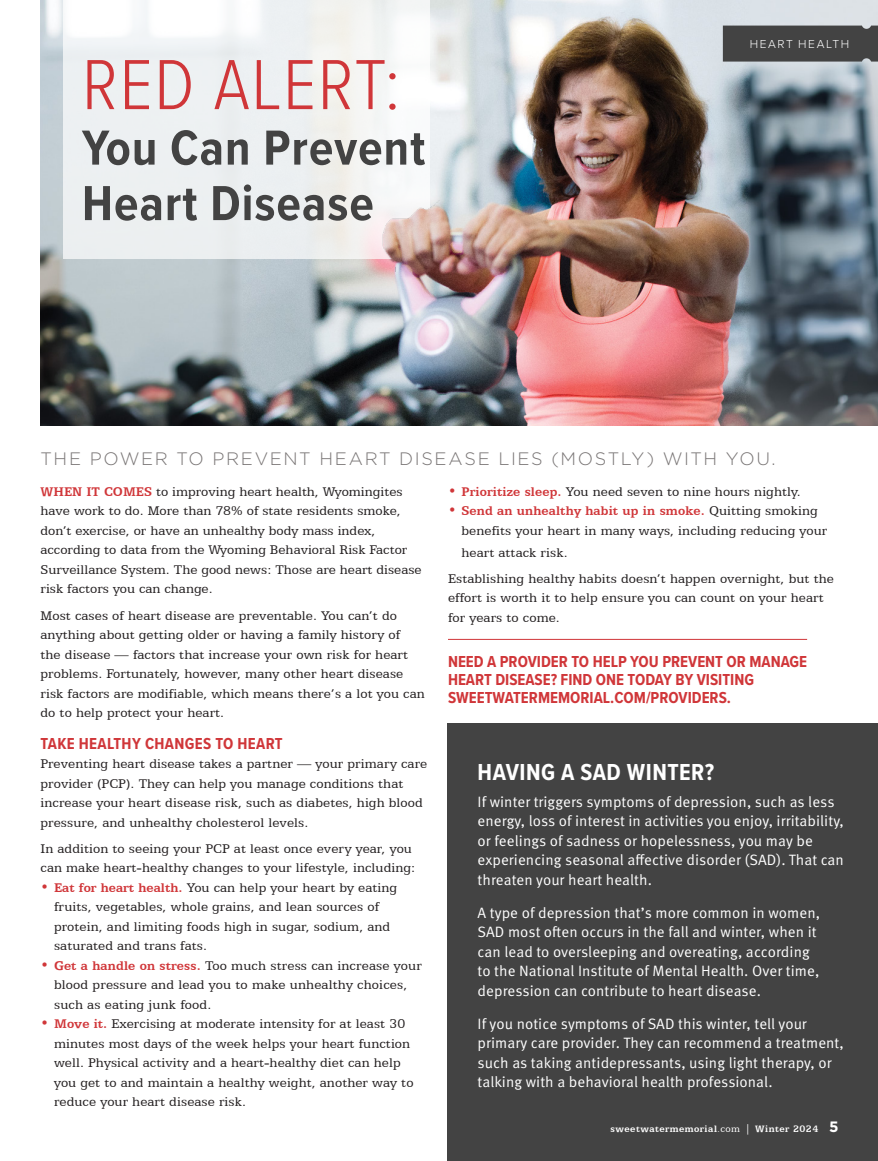
<style>
.page{position:relative;width:878px;height:1161px;background:#fff}
.page>*{position:absolute;margin:0;border:0;box-sizing:border-box;transform-origin:0 0}
.t1{font:300 73.5px "Proxima Nova Cond";letter-spacing:.02em;color:#d03639}
.t2{font:700 51px/55.5px "Proxima Nova Cond";letter-spacing:.02em;color:#434343}
.t3{font:700 24px "Proxima Nova Cond";letter-spacing:.02em;color:#fff}
.t4{font:300 18px "Gotham";letter-spacing:.09em;color:#797575}
.t5{font:700 16.5px/18px "Proxima Nova Cond";color:#d03639}
.t6{font:700 16.5px "Proxima Nova Cond";letter-spacing:.02em;color:#d03639}
.t7{font:15px/19.5px "Meta Pro Norm";letter-spacing:.005em;color:#fff}
.t8{font:14.25px/19.5px "Egyptian 505 BT";letter-spacing:.005em;color:#231f20}
.t9{font:300 12px "Proxima Nova";letter-spacing:.125em;color:#fff}
.t10{font:700 10.5px "Egyptian 505 BT";letter-spacing:.045em;color:#fff}
.s1{font-weight:700;color:#d03639}
.s2{font-family:"Gotham";font-weight:300}
.s3{font-weight:400}
.s4{font-family:"Minion Pro";font-weight:400}
.s5{font-family:"Gotham";font-size:15px}
</style>
<div class="page">
<img style="left:40px;top:0;width:838px;height:426px">
<div style="left:64px;top:0;width:366px;height:259px;background:linear-gradient(to bottom,#f5f7f7,#ebeeee)"></div>
<div style="left:447px;top:723px;width:431px;height:438px;background:#434343"></div>
<hr style="left:448px;top:639px;width:359px;height:1px;background:#d03639">
<img style="left:365px;top:200px;width:112px;height:72px">
<div style="left:722px;top:26px;width:156px;height:36px;background:#434343"></div>
<h1 class="t1" style="left:82px;top:31px;width:320px">RED ALERT:</h1>
<h2 class="t2" style="left:82px;top:119px;width:345px">You Can Prevent<br>Heart Disease</h2>
<p class="t9" style="left:749px;top:35px;width:101px">HEART HEALTH</p>
<p class="t4" style="left:40px;top:447px;width:736px">THE POWER TO PREVENT HEART DISEASE LIES (MOSTLY) WITH YOU.</p>
<p class="t8" style="left:40px;top:482px;width:382px"><span class="s1">WHEN IT COMES</span> to improving heart health, Wyomingites have work to do. More than 78% of state residents smoke, don’t exercise, or have an unhealthy body mass index, according to data from the Wyoming Behavioral Risk Factor Surveillance System. The good news: Those are heart disease risk factors you can change.</p>
<p class="t8" style="left:40px;top:605px;width:386px">Most cases of heart disease are preventable. You can’t do anything about getting older or having a family history of<br>the disease — factors that increase your own risk for heart problems. Fortunately, however, many other heart disease risk factors are modifiable, which means there’s a lot you can do to help protect your heart.</p>
<p class="t6" style="left:40px;top:731px;width:244px">TAKE HEALTHY CHANGES TO HEART</p>
<p class="t8" style="left:40px;top:754px;width:388px">Preventing heart disease takes a partner — your primary care provider (PCP). They can help you manage conditions that increase your heart disease risk, such as diabetes, high blood pressure, and unhealthy cholesterol levels.</p>
<p class="t8" style="left:40px;top:839px;width:376px">In addition to seeing your PCP at least once every year, you can make heart-healthy changes to your lifestyle, including:</p>
<p class="t8" style="left:54px;top:877px;width:345px;text-indent:-13px"><span class="s1">• Eat for heart health.</span> You can help your heart by eating fruits, vegetables, whole grains, and lean sources of protein, and limiting foods high in sugar, sodium, and saturated and trans fats.</p>
<p class="t8" style="left:54px;top:955px;width:369px;text-indent:-13px"><span class="s1">• Get a handle on stress.</span> Too much stress can increase your blood pressure and lead you to make unhealthy choices, such as eating junk food.</p>
<p class="t8" style="left:54px;top:1014px;width:361px;text-indent:-13px"><span class="s1">• Move it.</span> Exercising at moderate intensity for at least 30 minutes most days of the week helps your heart function well. Physical activity and a heart-healthy diet can help you get to and maintain a healthy weight, another way to reduce your heart disease risk.</p>
<p class="t8" style="left:448px;top:482px;width:354px"><span class="s1">• Prioritize sleep.</span> You need seven to nine hours nightly.</p>
<p class="t8" style="left:461px;top:501px;width:367px;text-indent:-13px"><span class="s1">• Send an unhealthy habit up in smoke.</span> Quitting smoking benefits your heart in many ways, including reducing your</p>
<p class="t8" style="left:448px;top:539px;width:387px;line-height:26.2px;text-indent:13px">heart attack risk.<br>Establishing healthy habits doesn’t happen overnight, but the</p>
<p class="t8" style="left:448px;top:588px;width:377px">effort is worth it to help ensure you can count on your heart for years to come.</p>
<p class="t5" style="left:448px;top:652px;width:360px">NEED A PROVIDER TO HELP YOU PREVENT OR MANAGE<br>HEART DISEASE? FIND ONE TODAY BY VISITING<br>SWEETWATERMEMORIAL.COM/PROVIDERS.</p>
<h3 class="t3" style="left:477px;top:755px;width:238px">HAVING A SAD WINTER?</h3>
<p class="t7" style="left:477px;top:791px;width:368px">If winter triggers symptoms of depression, such as less energy, loss of interest in activities you enjoy, irritability, or feelings of sadness or hopelessness, you may be experiencing seasonal affective disorder (SAD). That can threaten your heart health.</p>
<p class="t7" style="left:477px;top:902px;width:344px">A type of depression that’s more common in women, SAD most often occurs in the fall and winter, when it can lead to oversleeping and overeating, according to the National Institute of Mental Health. Over time, depression can contribute to heart disease.</p>
<p class="t7" style="left:477px;top:1013px;width:368px">If you notice symptoms of SAD this winter, tell your primary care provider. They can recommend a treatment, such as taking antidepressants, using light therapy, or talking with a behavioral health professional.</p>
<p class="t10" style="left:610px;top:1123px;width:229px">sweetwatermemorial<span class="s2">.</span><span class="s3">com</span> <span class="s4">|</span> Winter 2024 <span class="s5">5</span></p>
</div>
